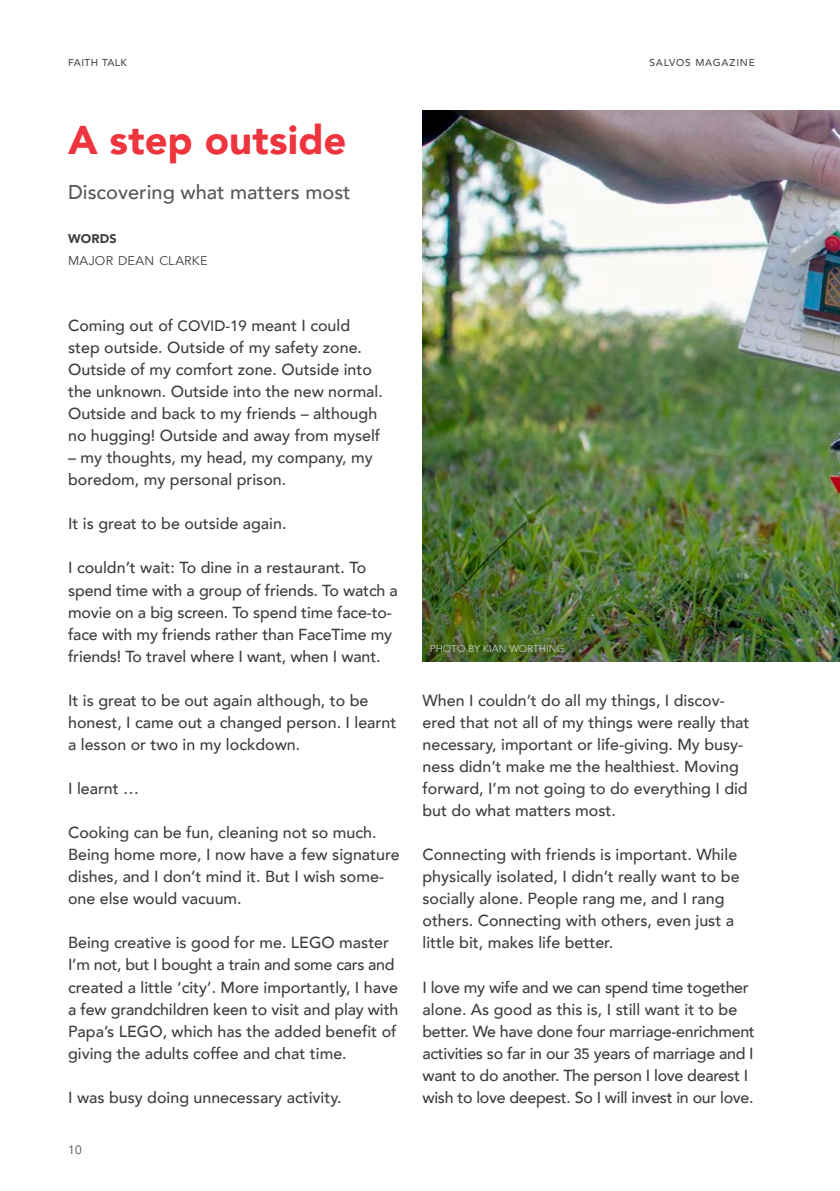
<style>
.page{position:relative;width:840px;height:1191px;background:#fff}
.page>*{position:absolute;margin:0;border:0;box-sizing:border-box;transform-origin:0 0}
.Salvos_Header{font:900 40px "Avenir";color:#ee343d}
.Salvos_Subhead{font:500 20px "Avenir";color:#57585a}
.Body{font:500 16px/22px "Avenir";color:#3e3e3f}
.Body-2{font:500 16px/22px "Avenir";letter-spacing:-.02em;color:#3e3e3f}
.Salvos_By-Line{font:12.6px "Avenir";letter-spacing:.02em;color:#3e3e3f}
.Salvos_By-Line-2{font:900 12.6px "Avenir";letter-spacing:.015em;color:#3e3e3f}
.t1{font:12px "Avenir";color:#4b4c4d}
.Image_Credit{font:10px "Avenir";color:#c7c8ca}
.Page_name_-_Left{font:500 10px "Avenir";letter-spacing:.08em;color:#4b4c4d}
.Page_name_-_Left-2{font:500 10px "Avenir";letter-spacing:.06em;color:#4b4c4d}
.s1{font-size:15px}
</style>
<div class="page">
<img style="left:422px;top:110px;width:417px;height:551px">
<p class="Page_name_-_Left-2" style="left:68px;top:54px;width:60px">FAITH TALK</p>
<p class="Salvos_Header" style="left:68px;top:106px;width:280px">A step outside</p>
<p class="Salvos_Subhead" style="left:68px;top:174px;width:284px">Discovering what matters most</p>
<p class="Salvos_By-Line-2" style="left:68px;top:227px;width:50px">WORDS</p>
<p class="Salvos_By-Line" style="left:68px;top:253px;width:141px">MAJOR DEAN CLARKE</p>
<p class="Body" style="left:68px;top:313px;width:316px">Coming out of <span class="s1">COVID-19</span> meant I could step outside. Outside of my safety zone.<br>Outside of my comfort zone. Outside into the unknown. Outside into the new normal.<br>Outside and back to my friends – although no hugging! Outside and away from myself</p>
<p class="Body" style="left:68px;top:446px;width:306px">– my thoughts, my head, my company, my boredom, my personal prison.</p>
<p class="Body" style="left:68px;top:512px;width:220px">It is great to be outside again.</p>
<p class="Body" style="left:68px;top:556px;width:331px">I couldn’t wait: To dine in a restaurant. To spend time with a group of friends. To watch a movie on a big screen. To spend time face-to&shy;face with my friends rather than FaceTime my friends! To travel where I want, when I want.</p>
<p class="Body" style="left:68px;top:688px;width:329px">It is great to be out again although, to be honest, I came out a changed person. I learnt a lesson or two in my lockdown.</p>
<p class="Body" style="left:68px;top:776px;width:73px">I learnt …</p>
<p class="Body" style="left:68px;top:820px;width:333px">Cooking can be fun, cleaning not so much.<br>Being home more, I now have a few signature dishes, and I don’t mind it. But I wish some&shy;one else would vacuum.</p>
<p class="Body" style="left:68px;top:931px;width:331px">Being creative is good for me. LEGO master I’m not, but I bought a train and some cars and created a little ‘city’. More importantly, I have a few grandchildren keen to visit and play with Papa’s LEGO, which has the added benefit of giving the adults coffee and chat time.</p>
<p class="Body" style="left:68px;top:1085px;width:275px">I was busy doing unnecessary activity.</p>
<p class="t1" style="left:68px;top:1142px;width:15px">10</p>
<p class="Page_name_-_Left" style="left:649px;top:54px;width:107px">SALVOS MAGAZINE</p>
<p class="Image_Credit" style="left:429px;top:642px;width:136px">PHOTO BY KIAN WORTHING</p>
<p class="Body" style="left:422px;top:688px;width:328px">When I couldn’t do all my things, I discov&shy;ered that not all of my things were really that necessary, important or life-giving. My busy&shy;ness didn’t make me the healthiest. Moving forward, I’m not going to do everything I did but do what matters most.</p>
<p class="Body" style="left:422px;top:842px;width:318px">Connecting with friends is important. While physically isolated, I didn’t really want to be socially alone. People rang me, and I rang others. Connecting with others, even just a little bit, makes life better.</p>
<p class="Body-2" style="left:422px;top:975px;width:333px">I love my wife and we can spend time together alone. As good as this is, I still want it to be better. We have done four marriage-enrichment activities so far in our <span class="s1">35</span> years of marriage and I want to do another. The person I love dearest I wish to love deepest. So I will invest in our love.</p>
</div>
